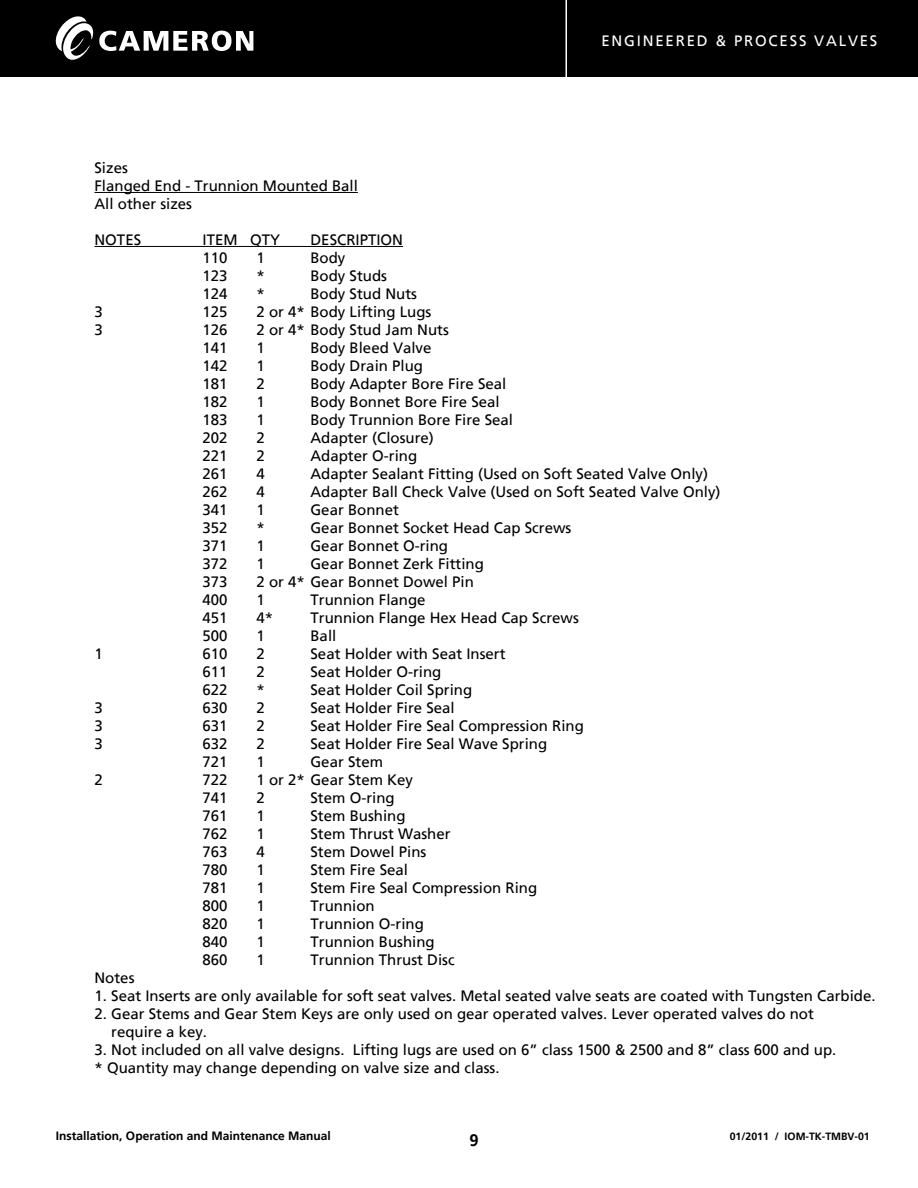
<style>
.page{position:relative;width:918px;height:1188px;background:#fff}
.page>*{position:absolute;margin:0;border:0;box-sizing:border-box;transform-origin:0 0}
.t1{font:700 16.5px "Frutiger";color:#000}
.t2{font:15px/18px "Frutiger Roman";color:#000}
.t3{font:15px "Frutiger Roman";letter-spacing:.12em;color:#fff}
.t4{font:700 12px "Frutiger";color:#000}
.t5{font:700 10.5px "Frutiger";color:#000}
</style>
<div class="page">
<div style="left:0;top:0;width:918px;height:77px;background:#000"></div>
<svg style="left:56px;top:16px;width:197px;height:44px"></svg>
<hr style="left:565px;top:0;width:2px;height:79px;background:#fff">
<hr style="left:94px;top:192px;width:264px;height:1px;background:#000">
<hr style="left:94px;top:246px;width:309px;height:1px;background:#000">
<p class="t3" style="left:601px;top:34px;width:278px">ENGINEERED &amp; PROCESS VALVES</p>
<p class="t2" style="left:94px;top:160px;width:265px">Sizes<br>Flanged End - Trunnion Mounted Ball<br>All other sizes</p>
<p class="t2" style="left:94px;top:232px;width:48px">NOTES</p>
<p class="t2" style="left:202px;top:232px;width:79px">ITEM QTY</p>
<p class="t2" style="left:310px;top:232px;width:94px">DESCRIPTION</p>
<p class="t2" style="left:202px;top:250px;width:27px">110</p>
<p class="t2" style="left:256px;top:250px;width:10px">1</p>
<p class="t2" style="left:310px;top:250px;width:36px">Body</p>
<p class="t2" style="left:202px;top:268px;width:27px">123</p>
<p class="t2" style="left:256px;top:268px;width:10px">*</p>
<p class="t2" style="left:310px;top:268px;width:78px">Body Studs</p>
<p class="t2" style="left:202px;top:286px;width:27px">124</p>
<p class="t2" style="left:256px;top:286px;width:10px">*</p>
<p class="t2" style="left:310px;top:286px;width:108px">Body Stud Nuts</p>
<p class="t2" style="left:94px;top:304px;width:10px">3</p>
<p class="t2" style="left:202px;top:304px;width:27px">125</p>
<p class="t2" style="left:256px;top:304px;width:176px">2 or 4* Body Lifting Lugs</p>
<p class="t2" style="left:94px;top:322px;width:10px">3</p>
<p class="t2" style="left:202px;top:322px;width:27px">126</p>
<p class="t2" style="left:256px;top:322px;width:194px">2 or 4* Body Stud Jam Nuts</p>
<p class="t2" style="left:202px;top:340px;width:27px">141</p>
<p class="t2" style="left:256px;top:340px;width:10px">1</p>
<p class="t2" style="left:310px;top:340px;width:122px">Body Bleed Valve</p>
<p class="t2" style="left:202px;top:358px;width:27px">142</p>
<p class="t2" style="left:256px;top:358px;width:10px">1</p>
<p class="t2" style="left:310px;top:358px;width:114px">Body Drain Plug</p>
<p class="t2" style="left:202px;top:376px;width:27px">181</p>
<p class="t2" style="left:256px;top:376px;width:10px">2</p>
<p class="t2" style="left:310px;top:376px;width:197px">Body Adapter Bore Fire Seal</p>
<p class="t2" style="left:202px;top:394px;width:27px">182</p>
<p class="t2" style="left:256px;top:394px;width:10px">1</p>
<p class="t2" style="left:310px;top:394px;width:191px">Body Bonnet Bore Fire Seal</p>
<p class="t2" style="left:202px;top:412px;width:27px">183</p>
<p class="t2" style="left:256px;top:412px;width:10px">1</p>
<p class="t2" style="left:310px;top:412px;width:204px">Body Trunnion Bore Fire Seal</p>
<p class="t2" style="left:202px;top:430px;width:27px">202</p>
<p class="t2" style="left:256px;top:430px;width:10px">2</p>
<p class="t2" style="left:310px;top:430px;width:125px">Adapter (Closure)</p>
<p class="t2" style="left:202px;top:448px;width:27px">221</p>
<p class="t2" style="left:256px;top:448px;width:10px">2</p>
<p class="t2" style="left:310px;top:448px;width:108px">Adapter O-ring</p>
<p class="t2" style="left:202px;top:466px;width:27px">261</p>
<p class="t2" style="left:256px;top:466px;width:10px">4</p>
<p class="t2" style="left:310px;top:466px;width:399px">Adapter Sealant Fitting (Used on Soft Seated Valve Only)</p>
<p class="t2" style="left:202px;top:484px;width:27px">262</p>
<p class="t2" style="left:256px;top:484px;width:10px">4</p>
<p class="t2" style="left:310px;top:484px;width:412px">Adapter Ball Check Valve (Used on Soft Seated Valve Only)</p>
<p class="t2" style="left:202px;top:502px;width:27px">341</p>
<p class="t2" style="left:256px;top:502px;width:10px">1</p>
<p class="t2" style="left:310px;top:502px;width:90px">Gear Bonnet</p>
<p class="t2" style="left:202px;top:520px;width:27px">352</p>
<p class="t2" style="left:256px;top:520px;width:10px">*</p>
<p class="t2" style="left:310px;top:520px;width:262px">Gear Bonnet Socket Head Cap Screws</p>
<p class="t2" style="left:202px;top:538px;width:27px">371</p>
<p class="t2" style="left:256px;top:538px;width:10px">1</p>
<p class="t2" style="left:310px;top:538px;width:139px">Gear Bonnet O-ring</p>
<p class="t2" style="left:202px;top:556px;width:27px">372</p>
<p class="t2" style="left:256px;top:556px;width:10px">1</p>
<p class="t2" style="left:310px;top:556px;width:175px">Gear Bonnet Zerk Fitting</p>
<p class="t2" style="left:202px;top:574px;width:27px">373</p>
<p class="t2" style="left:256px;top:574px;width:219px">2 or 4* Gear Bonnet Dowel Pin</p>
<p class="t2" style="left:202px;top:592px;width:27px">400</p>
<p class="t2" style="left:256px;top:592px;width:10px">1</p>
<p class="t2" style="left:310px;top:592px;width:117px">Trunnion Flange</p>
<p class="t2" style="left:202px;top:610px;width:27px">451</p>
<p class="t2" style="left:256px;top:610px;width:18px">4*</p>
<p class="t2" style="left:310px;top:610px;width:270px">Trunnion Flange Hex Head Cap Screws</p>
<p class="t2" style="left:202px;top:628px;width:27px">500</p>
<p class="t2" style="left:256px;top:628px;width:10px">1</p>
<p class="t2" style="left:310px;top:628px;width:27px">Ball</p>
<p class="t2" style="left:94px;top:646px;width:10px">1</p>
<p class="t2" style="left:202px;top:646px;width:27px">610</p>
<p class="t2" style="left:256px;top:646px;width:10px">2</p>
<p class="t2" style="left:310px;top:646px;width:197px">Seat Holder with Seat Insert</p>
<p class="t2" style="left:202px;top:664px;width:27px">611</p>
<p class="t2" style="left:256px;top:664px;width:10px">2</p>
<p class="t2" style="left:310px;top:664px;width:132px">Seat Holder O-ring</p>
<p class="t2" style="left:202px;top:682px;width:27px">622</p>
<p class="t2" style="left:256px;top:682px;width:10px">*</p>
<p class="t2" style="left:310px;top:682px;width:163px">Seat Holder Coil Spring</p>
<p class="t2" style="left:94px;top:700px;width:10px">3</p>
<p class="t2" style="left:202px;top:700px;width:27px">630</p>
<p class="t2" style="left:256px;top:700px;width:10px">2</p>
<p class="t2" style="left:310px;top:700px;width:146px">Seat Holder Fire Seal</p>
<p class="t2" style="left:94px;top:718px;width:10px">3</p>
<p class="t2" style="left:202px;top:718px;width:27px">631</p>
<p class="t2" style="left:256px;top:718px;width:10px">2</p>
<p class="t2" style="left:310px;top:718px;width:275px">Seat Holder Fire Seal Compression Ring</p>
<p class="t2" style="left:94px;top:736px;width:10px">3</p>
<p class="t2" style="left:202px;top:736px;width:27px">632</p>
<p class="t2" style="left:256px;top:736px;width:10px">2</p>
<p class="t2" style="left:310px;top:736px;width:238px">Seat Holder Fire Seal Wave Spring</p>
<p class="t2" style="left:202px;top:754px;width:27px">721</p>
<p class="t2" style="left:256px;top:754px;width:10px">1</p>
<p class="t2" style="left:310px;top:754px;width:74px">Gear Stem</p>
<p class="t2" style="left:94px;top:772px;width:10px">2</p>
<p class="t2" style="left:202px;top:772px;width:27px">722</p>
<p class="t2" style="left:256px;top:772px;width:158px">1 or 2* Gear Stem Key</p>
<p class="t2" style="left:202px;top:790px;width:27px">741</p>
<p class="t2" style="left:256px;top:790px;width:10px">2</p>
<p class="t2" style="left:310px;top:790px;width:86px">Stem O-ring</p>
<p class="t2" style="left:202px;top:808px;width:27px">761</p>
<p class="t2" style="left:256px;top:808px;width:10px">1</p>
<p class="t2" style="left:310px;top:808px;width:97px">Stem Bushing</p>
<p class="t2" style="left:202px;top:826px;width:27px">762</p>
<p class="t2" style="left:256px;top:826px;width:10px">1</p>
<p class="t2" style="left:310px;top:826px;width:142px">Stem Thrust Washer</p>
<p class="t2" style="left:202px;top:844px;width:27px">763</p>
<p class="t2" style="left:256px;top:844px;width:10px">4</p>
<p class="t2" style="left:310px;top:844px;width:117px">Stem Dowel Pins</p>
<p class="t2" style="left:202px;top:862px;width:27px">780</p>
<p class="t2" style="left:256px;top:862px;width:10px">1</p>
<p class="t2" style="left:310px;top:862px;width:99px">Stem Fire Seal</p>
<p class="t2" style="left:202px;top:880px;width:27px">781</p>
<p class="t2" style="left:256px;top:880px;width:10px">1</p>
<p class="t2" style="left:310px;top:880px;width:228px">Stem Fire Seal Compression Ring</p>
<p class="t2" style="left:202px;top:898px;width:27px">800</p>
<p class="t2" style="left:256px;top:898px;width:10px">1</p>
<p class="t2" style="left:310px;top:898px;width:66px">Trunnion</p>
<p class="t2" style="left:202px;top:916px;width:27px">820</p>
<p class="t2" style="left:256px;top:916px;width:10px">1</p>
<p class="t2" style="left:310px;top:916px;width:115px">Trunnion O-ring</p>
<p class="t2" style="left:202px;top:934px;width:27px">840</p>
<p class="t2" style="left:256px;top:934px;width:10px">1</p>
<p class="t2" style="left:310px;top:934px;width:126px">Trunnion Bushing</p>
<p class="t2" style="left:202px;top:952px;width:27px">860</p>
<p class="t2" style="left:256px;top:952px;width:10px">1</p>
<p class="t2" style="left:310px;top:952px;width:146px">Trunnion Thrust Disc</p>
<p class="t2" style="left:94px;top:970px;width:42px">Notes</p>
<p class="t2" style="left:94px;top:988px;width:783px">1. Seat Inserts are only available for soft seat valves. Metal seated valve seats are coated with Tungsten Carbide.</p>
<p class="t2" style="left:111px;top:1006px;width:704px;text-indent:-17px">2. Gear Stems and Gear Stem Keys are only used on gear operated valves. Lever operated valves do not require a key.</p>
<p class="t2" style="left:94px;top:1042px;width:743px">3. Not included on all valve designs. Lifting lugs are used on 6” class 1500 &amp; 2500 and 8” class 600 and up. * Quantity may change depending on valve size and class.</p>
<p class="t4" style="left:56px;top:1130px;width:276px">Installation, Operation and Maintenance Manual</p>
<p class="t1" style="left:469px;top:1133px;width:11px">9</p>
<p class="t5" style="left:730px;top:1132px;width:142px">01/2011 / IOM-TK-TMBV-01</p>
</div>
